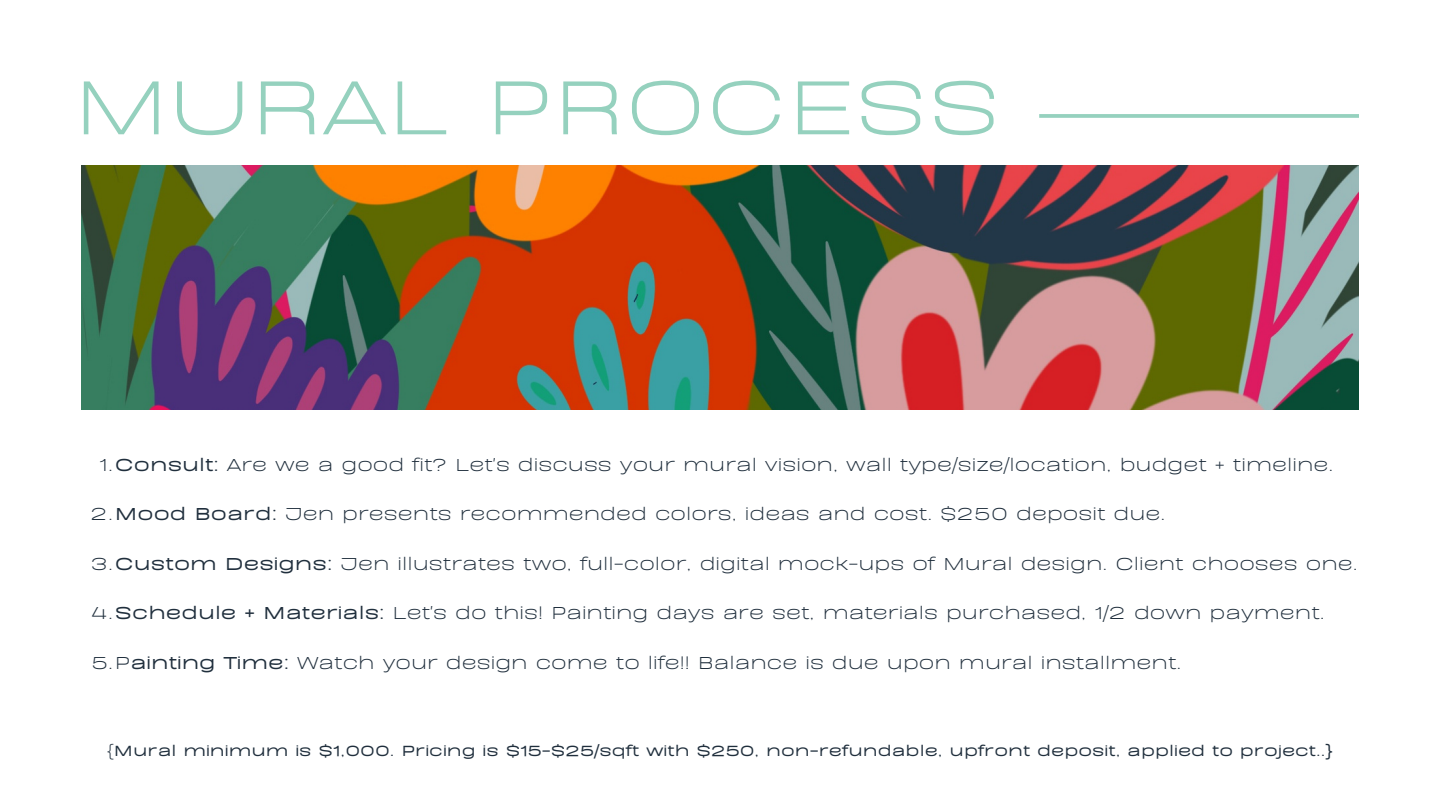
<style>
.page{position:relative;width:1440px;height:810px;background:#fff}
.page>*{position:absolute;margin:0;border:0;box-sizing:border-box;transform-origin:0 0}
.t1{font:88px "BD Sans";color:#95d1be}
.t2{font:20px "BD Sans";color:#202f3d}
.t3{font:700 17px "BD Sans";color:#202f3d}
.s1{font-weight:700}
.s2{font-weight:400}
</style>
<div class="page">
<img style="left:81px;top:166px;width:1278px;height:243px">
<hr style="left:1039px;top:114px;width:320px;height:4px;background:#9cd4c2">
<p class="t1" style="left:73px;top:43px;width:930px">MURAL PROCESS</p>
<p class="t2" style="left:99px;top:450px;width:1236px">1.<span class="s1">Consult:</span> Are we a good fit? Let's discuss your mural vision, wall type/size/location, budget + timeline.</p>
<p class="t2" style="left:91px;top:499px;width:1076px">2.<span class="s1">Mood Board:</span> Jen presents recommended colors, ideas and cost. $250 deposit due.</p>
<p class="t2" style="left:90px;top:549px;width:1269px">3.<span class="s1">Custom Designs:</span> Jen illustrates two, full-color, digital mock-ups of Mural design. Client chooses one.</p>
<p class="t2" style="left:92px;top:598px;width:1235px">4.<span class="s1">Schedule + Materials:</span> Let's do this! Painting days are set, materials purchased, 1/2 down payment.</p>
<p class="t2" style="left:92px;top:648px;width:1091px">5.P<span class="s1">ainting Time:</span> Watch your design come to life!! Balance is due upon mural installment.</p>
<p class="t3" style="left:107px;top:738px;width:1227px"><span class="s2">{</span>Mural minimum is $1,000. Pricing is $15-$25/sqft with $250, non-refundable, upfront deposit, applied to project..}</p>
</div>
